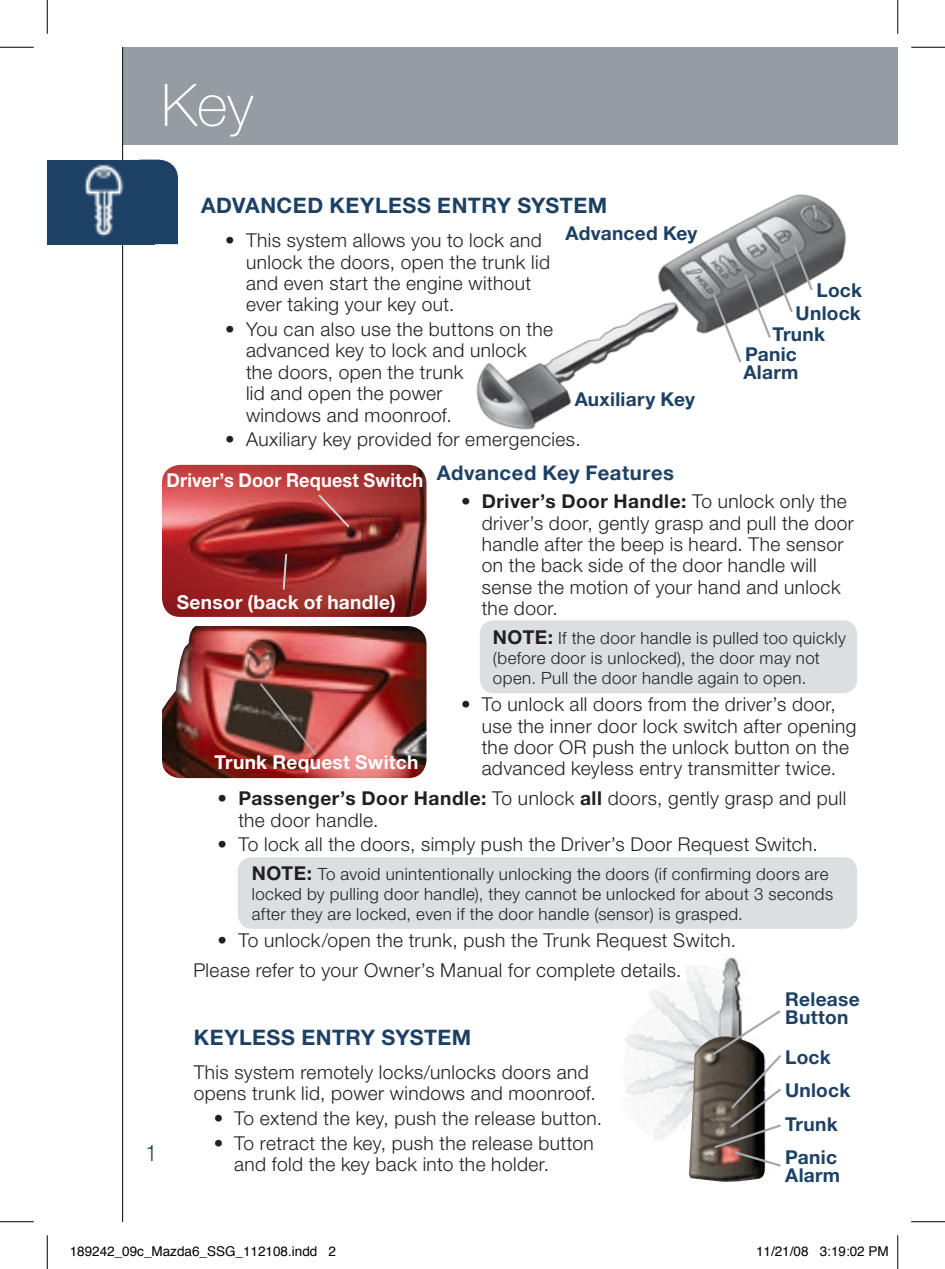
<style>
.page{position:relative;width:945px;height:1269px;background:#fff}
.page>*{position:absolute;margin:0;border:0;box-sizing:border-box;transform-origin:0 0}
.t1{font:100 58.5px "Helvetica Neue";color:#fff}
.t2{font:300 condensed 22.5px "Helvetica Neue";color:#1d4164}
.t3{font:700 21.38px "Helvetica Neue";letter-spacing:.025em;color:#1d4164}
.t4{font:700 20.25px "Helvetica Neue";letter-spacing:.025em;color:#1d4164}
.t5{font:300 19.12px/21.4px "Helvetica Neue";letter-spacing:.025em;color:#231f20}
.t6{font:700 19.12px/18.7px "Helvetica Neue";letter-spacing:.015em;color:#1d4164}
.t7{font:700 19.12px "Helvetica Neue";letter-spacing:.01em;color:#fff}
.t8{font:700 19.12px "Helvetica Neue";letter-spacing:.01em;color:#fff;scale:.95 1}
.t9{font:300 16.88px/20.2px "Helvetica Neue";letter-spacing:.025em;color:#231f20}
.t10{font:13.5px "Helvetica";color:#000}
.s1{font-weight:700}
.s2{font-weight:700;font-size:19.12px}
</style>
<div class="page">
<div style="left:122px;top:47px;width:776px;height:98px;background:#959ca2"></div>
<hr style="left:122px;top:47px;width:1px;height:1175px;background:#231f20">
<div style="left:154px;top:160px;width:24px;height:84px;background:#1d4164"></div>
<div style="left:47px;top:160px;width:107px;height:84px;background:#1d4164"></div>
<img style="left:84px;top:165px;width:40px;height:72px">
<img style="left:476px;top:194px;width:371px;height:236px">
<div style="left:238px;top:857px;width:619px;height:72px;background:#dbdfe1;border-radius:14px"></div>
<div style="left:480px;top:620px;width:377px;height:73px;background:#dbdfe1;border-radius:14px"></div>
<svg style="left:711px;top:243px;width:104px;height:122px"></svg>
<img style="left:625px;top:957px;width:117px;height:183px">
<img style="left:689px;top:1036px;width:76px;height:146px">
<img style="left:162px;top:465px;width:265px;height:152px">
<img style="left:162px;top:626px;width:265px;height:152px">
<svg style="left:316px;top:492px;width:36px;height:37px"></svg>
<svg style="left:258px;top:681px;width:60px;height:76px;background:#6b423b"></svg>
<svg style="left:282px;top:552px;width:6px;height:40px"></svg>
<svg style="left:710px;top:1008px;width:72px;height:160px"></svg>
<hr style="left:0;top:47px;width:34px;height:1px;background:#000">
<hr style="left:911px;top:47px;width:34px;height:1px;background:#000">
<hr style="left:0;top:1221px;width:34px;height:1px;background:#000">
<hr style="left:911px;top:1221px;width:34px;height:1px;background:#000">
<hr style="left:47px;top:0;width:1px;height:34px;background:#000">
<hr style="left:47px;top:1235px;width:1px;height:34px;background:#000">
<hr style="left:897px;top:0;width:1px;height:34px;background:#000">
<hr style="left:897px;top:1235px;width:1px;height:34px;background:#000">
<h1 class="t1" style="left:161px;top:72px;width:94px">Key</h1>
<p class="t3" style="left:201px;top:192px;width:408px">ADVANCED KEYLESS ENTRY SYSTEM</p>
<p class="t5" style="left:246px;top:229px;width:305px;text-indent:-21px">• This system allows you to lock and unlock the doors, open the trunk lid and even start the engine without ever taking your key out.</p>
<p class="t5" style="left:246px;top:318px;width:309px;text-indent:-21px">• You can also use the buttons on the advanced key to lock and unlock the doors, open the trunk<br>lid and open the power<br>windows and moonroof.</p>
<p class="t5" style="left:225px;top:428px;width:357px">• Auxiliary key provided for emergencies.</p>
<p class="t6" style="left:565px;top:224px;width:134px">Advanced Key</p>
<p class="t6" style="left:575px;top:390px;width:122px">Auxiliary Key</p>
<p class="t6" style="left:817px;top:280px;width:47px">Lock</p>
<p class="t6" style="left:743px;top:325px;width:83px;text-indent:29px">Trunk<br>Panic<br>Alarm</p>
<p class="t6" style="left:796px;top:303px;width:67px">Unlock</p>
<p class="t8" style="left:166px;top:468px;width:272px">Driver’s Door Request Switch</p>
<p class="t7" style="left:177px;top:590px;width:220px">Sensor (back of handle)</p>
<p class="t7" style="left:215px;top:751px;width:205px">Trunk Request Switch</p>
<p class="t4" style="left:437px;top:461px;width:239px">Advanced Key Features</p>
<p class="t5" style="left:482px;top:490px;width:374px;text-indent:-21px">• <span class="s1">Driver’s Door Handle:</span> To unlock only the driver’s door, gently grasp and pull the door handle after the beep is heard. The sensor on the back side of the door handle will sense the motion of your hand and unlock the door.</p>
<p class="t9" style="left:493px;top:627px;width:354px"><span class="s2">NOTE:</span> If the door handle is pulled too quickly (before door is unlocked), the door may not open. Pull the door handle again to open.</p>
<p class="t5" style="left:482px;top:693px;width:376px;text-indent:-21px">• To unlock all doors from the driver’s door, use the inner door lock switch after opening the door OR push the unlock button on the advanced keyless entry transmitter twice.</p>
<p class="t5" style="left:238px;top:787px;width:609px;text-indent:-21px">• <span class="s1">Passenger’s Door Handle:</span> To unlock <span class="s1">all</span> doors, gently grasp and pull the door handle.</p>
<p class="t5" style="left:218px;top:833px;width:602px">• To lock all the doors, simply push the Driver’s Door Request Switch.</p>
<p class="t9" style="left:252px;top:863px;width:583px"><span class="s2">NOTE:</span> To avoid unintentionally unlocking the doors (if confirming doors are locked by pulling door handle), they cannot be unlocked for about 3 seconds after they are locked, even if the door handle (sensor) is grasped.</p>
<p class="t5" style="left:193px;top:926px;width:544px;line-height:29.5px;text-indent:24px">• To unlock/open the trunk, push the Trunk Request Switch.<br>Please refer to your Owner’s Manual for complete details.</p>
<p class="t2" style="left:146px;top:1141px;width:12px">1</p>
<p class="t3" style="left:194px;top:1024px;width:279px">KEYLESS ENTRY SYSTEM</p>
<p class="t5" style="left:194px;top:1061px;width:404px">This system remotely locks/unlocks doors and opens trunk lid, power windows and moonroof.</p>
<p class="t5" style="left:214px;top:1107px;width:390px">• To extend the key, push the release button.</p>
<p class="t5" style="left:234px;top:1132px;width:361px;text-indent:-20px">• To retract the key, push the release button and fold the key back into the holder.</p>
<p class="t6" style="left:785px;top:990px;width:76px;line-height:18px">Release<br>Button</p>
<p class="t6" style="left:785px;top:1048px;width:47px">Lock</p>
<p class="t6" style="left:785px;top:1080px;width:67px">Unlock</p>
<p class="t6" style="left:785px;top:1108px;width:54px;line-height:32.9px">Trunk<br>Panic</p>
<p class="t6" style="left:785px;top:1166px;width:57px">Alarm</p>
<p class="t10" style="left:70px;top:1240px;width:268px">189242_09c_Mazda6_SSG_112108.indd 2</p>
<p class="t10" style="left:756px;top:1240px;width:134px">11/21/08 3:19:02 PM</p>
</div>
